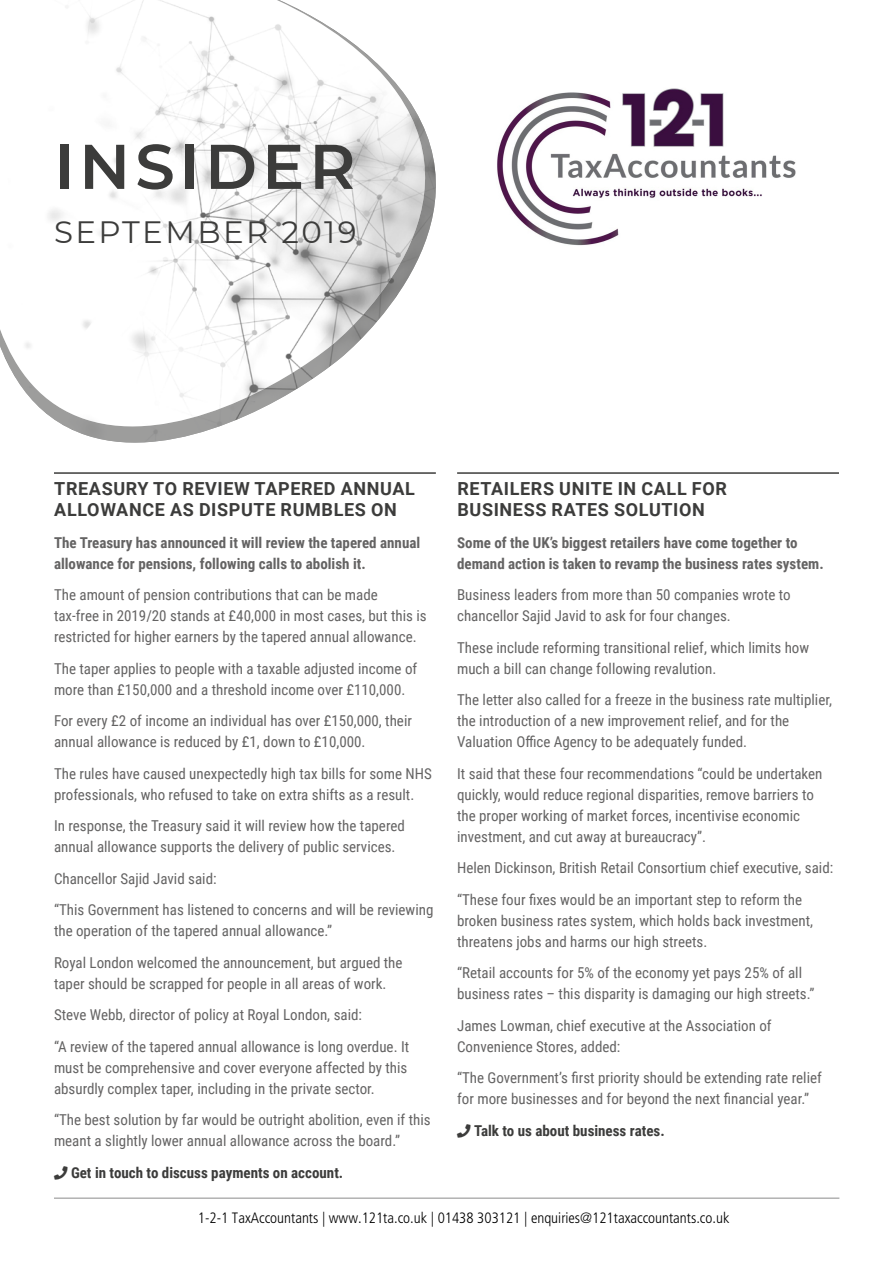
<style>
.page{position:relative;width:893px;height:1263px;background:#fff}
.page>*{position:absolute;margin:0;border:0;box-sizing:border-box;transform-origin:0 0}
.t1{font:600 63px "Montserrat";letter-spacing:.08em;color:#3c3c3b}
.t2{font:30.9px "Montserrat";letter-spacing:.08em;color:#3c3c3b}
.t3{font:700 18px/21px "Roboto";letter-spacing:.035em;color:#3c3c3b}
.t4{font:15px/21px "Roboto Condensed";color:#646363}
.t5{font:700 15px/21px "Roboto Condensed";color:#646363}
.t6{font:300 condensed 15px "Frutiger LT Std";color:#000}
.t7{font:700 15px "Roboto Condensed";color:#3c3c3b}
</style>
<div class="page">
<svg style="left:69px;top:136px;width:367px;height:307px"></svg>
<img style="left:0;top:0;width:427px;height:428px">
<hr style="left:54px;top:1197px;width:785px;height:2px;background:#646363">
<hr style="left:54px;top:472px;width:382px;height:2px;background:#3c3c3b">
<hr style="left:457px;top:472px;width:382px;height:2px;background:#3c3c3b">
<img style="left:497px;top:88px;width:299px;height:158px">
<h1 class="t1" style="left:54px;top:122px;width:303px">INSIDER</h1>
<h2 class="t2" style="left:54px;top:211px;width:304px">SEPTEMBER 2019</h2>
<p class="t3" style="left:54px;top:477px;width:362px">TREASURY TO REVIEW TAPERED ANNUAL<br>ALLOWANCE AS DISPUTE RUMBLES ON</p>
<p class="t5" style="left:54px;top:531px;width:368px">The Treasury has announced it will review the tapered annual allowance for pensions, following calls to abolish it.</p>
<p class="t4" style="left:54px;top:584px;width:374px">The amount of pension contributions that can be made<br>tax-free in 2019/20 stands at £40,000 in most cases, but this is restricted for higher earners by the tapered annual allowance.</p>
<p class="t4" style="left:54px;top:657px;width:365px">The taper applies to people with a taxable adjusted income of more than £150,000 and a threshold income over £110,000.</p>
<p class="t4" style="left:54px;top:710px;width:359px">For every £2 of income an individual has over £150,000, their annual allowance is reduced by £1, down to £10,000.</p>
<p class="t4" style="left:54px;top:762px;width:379px">The rules have caused unexpectedly high tax bills for some NHS professionals, who refused to take on extra shifts as a result.</p>
<p class="t4" style="left:54px;top:815px;width:352px">In response, the Treasury said it will review how the tapered annual allowance supports the delivery of public services.</p>
<p class="t4" style="left:54px;top:862px;width:381px;line-height:31.5px">Chancellor Sajid Javid said:<br>“This Government has listened to concerns and will be reviewing</p>
<p class="t4" style="left:54px;top:914px;width:350px;line-height:31.5px">the operation of the tapered annual allowance.”<br>Royal London welcomed the announcement, but argued the</p>
<p class="t4" style="left:54px;top:967px;width:357px;line-height:31.5px">taper should be scrapped for people in all areas of work.<br>Steve Webb, director of policy at Royal London, said:<br>“A review of the tapered annual allowance is long overdue. It</p>
<p class="t4" style="left:54px;top:1056px;width:355px">must be comprehensive and cover everyone affected by this absurdly complex taper, including in the private sector.</p>
<p class="t4" style="left:54px;top:1109px;width:378px">“The best solution by far would be outright abolition, even if this meant a slightly lower annual allowance across the board.”</p>
<p class="t7" style="left:71px;top:1162px;width:274px">Get in touch to discuss payments on account.</p>
<p class="t3" style="left:457px;top:477px;width:271px">RETAILERS UNITE IN CALL FOR<br>BUSINESS RATES SOLUTION</p>
<p class="t5" style="left:457px;top:531px;width:368px">Some of the UK’s biggest retailers have come together to demand action is taken to revamp the business rates system.</p>
<p class="t4" style="left:457px;top:584px;width:335px">Business leaders from more than 50 companies wrote to chancellor Sajid Javid to ask for four changes.</p>
<p class="t4" style="left:457px;top:636px;width:354px">These include reforming transitional relief, which limits how much a bill can change following revalution.</p>
<p class="t4" style="left:457px;top:689px;width:376px">The letter also called for a freeze in the business rate multiplier, the introduction of a new improvement relief, and for the<br>Valuation Office Agency to be adequately funded.</p>
<p class="t4" style="left:457px;top:762px;width:367px">It said that these four recommendations “could be undertaken quickly, would reduce regional disparities, remove barriers to the proper working of market forces, incentivise economic investment, and cut away at bureaucracy”.</p>
<p class="t4" style="left:457px;top:851px;width:378px;line-height:31.5px">Helen Dickinson, British Retail Consortium chief executive, said: “These four fixes would be an important step to reform the</p>
<p class="t4" style="left:457px;top:909px;width:358px">broken business rates system, which holds back investment, threatens jobs and harms our high streets.</p>
<p class="t4" style="left:457px;top:962px;width:359px">“Retail accounts for 5% of the economy yet pays 25% of all business rates – this disparity is damaging our high streets.”</p>
<p class="t4" style="left:457px;top:1014px;width:316px">James Lowman, chief executive at the Association of<br>Convenience Stores, added:</p>
<p class="t4" style="left:457px;top:1067px;width:366px">“The Government’s first priority should be extending rate relief for more businesses and for beyond the next financial year.”</p>
<p class="t7" style="left:474px;top:1120px;width:192px">Talk to us about business rates.</p>
<p class="t6" style="left:198px;top:1211px;width:533px">1-2-1 TaxAccountants | www.121ta.co.uk | 01438 303121 | enquiries@121taxaccountants.co.uk</p>
</div>
